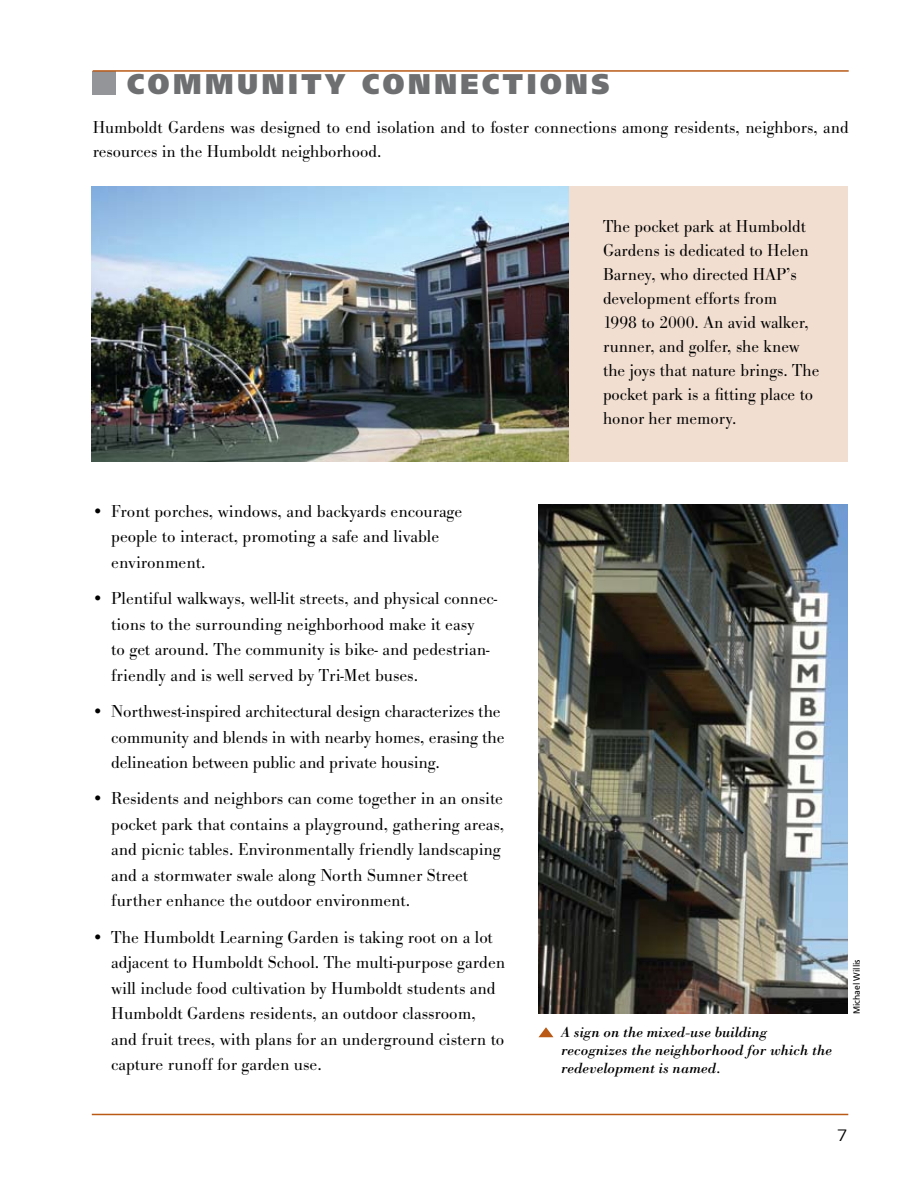
<style>
.page{position:relative;width:918px;height:1188px;background:#fff}
.page>*{position:absolute;margin:0;border:0;box-sizing:border-box;transform-origin:0 0}
.t1{font:900 28.5px "Frutiger LT Std";letter-spacing:.135em;color:#6d6f71;scale:.93 1}
.t2{font:300 18px/25.5px "Bodoni Antiqua T";color:#000}
.t3{font:300 16.5px "Frutiger LT Std";color:#000;scale:1.2 1}
.t4{font:italic 15px/18px "Bodoni";color:#000}
.t5{font:9px "Frutiger LT Std";color:#000;scale:.95 1}
</style>
<div class="page">
<hr style="left:92px;top:1114px;width:756px;height:1px;background:#b95915">
<div style="left:536px;top:186px;width:312px;height:276px;background:#f1ded0"></div>
<img style="left:92px;top:186px;width:476px;height:276px">
<div style="left:93px;top:72px;width:23px;height:23px;background:#939598"></div>
<hr style="left:93px;top:70px;width:756px;height:2px;background:#b95915">
<img style="left:538px;top:504px;width:310px;height:510px">
<svg style="left:538px;top:1027px;width:16px;height:10px"></svg>
<h1 class="t1" style="left:127px;top:66px;width:520px">COMMUNITY CONNECTIONS</h1>
<p class="t2" style="left:93px;top:115px;width:757px;line-height:24px">Humboldt Gardens was designed to end isolation and to foster connections among residents, neighbors, and resources in the Humboldt neighborhood.</p>
<p class="t2" style="left:111px;top:498px;width:352px;text-indent:-19px">• Front porches, windows, and backyards encourage people to interact, promoting a safe and livable environment.</p>
<p class="t2" style="left:111px;top:586px;width:387px;text-indent:-19px">• Plentiful walkways, well-lit streets, and physical connec&shy;tions to the surrounding neighborhood make it easy<br>to get around. The community is bike- and pedestrian&shy;friendly and is well served by Tri-Met buses.</p>
<p class="t2" style="left:111px;top:699px;width:395px;text-indent:-20px">• Northwest-inspired architectural design characterizes the community and blends in with nearby homes, erasing the delineation between public and private housing.</p>
<p class="t2" style="left:111px;top:786px;width:395px;text-indent:-19px">• Residents and neighbors can come together in an onsite pocket park that contains a playground, gathering areas, and picnic tables. Environmentally friendly landscaping and a stormwater swale along North Sumner Street further enhance the outdoor environment.</p>
<p class="t2" style="left:111px;top:924px;width:395px;text-indent:-19px">• The Humboldt Learning Garden is taking root on a lot adjacent to Humboldt School. The multi-purpose garden will include food cultivation by Humboldt students and Humboldt Gardens residents, an outdoor classroom, and fruit trees, with plans for an underground cistern to capture runoff for garden use.</p>
<p class="t2" style="left:603px;top:214px;width:218px;line-height:24px">The pocket park at Humboldt<br>Gardens is dedicated to Helen<br>Barney, who directed HAP’s development efforts from<br>1998 to 2000. An avid walker, runner, and golfer, she knew the joys that nature brings. The pocket park is a fitting place to honor her memory.</p>
<p class="t4" style="left:561px;top:1023px;width:273px">A sign on the mixed-use building recognizes the neighborhood for which the redevelopment is named.</p>
<p class="t5" style="left:851px;top:1014px;width:60px;rotate:-90deg">Michael Willis</p>
<p class="t3" style="left:837px;top:1126px;width:11px">7</p>
</div>
